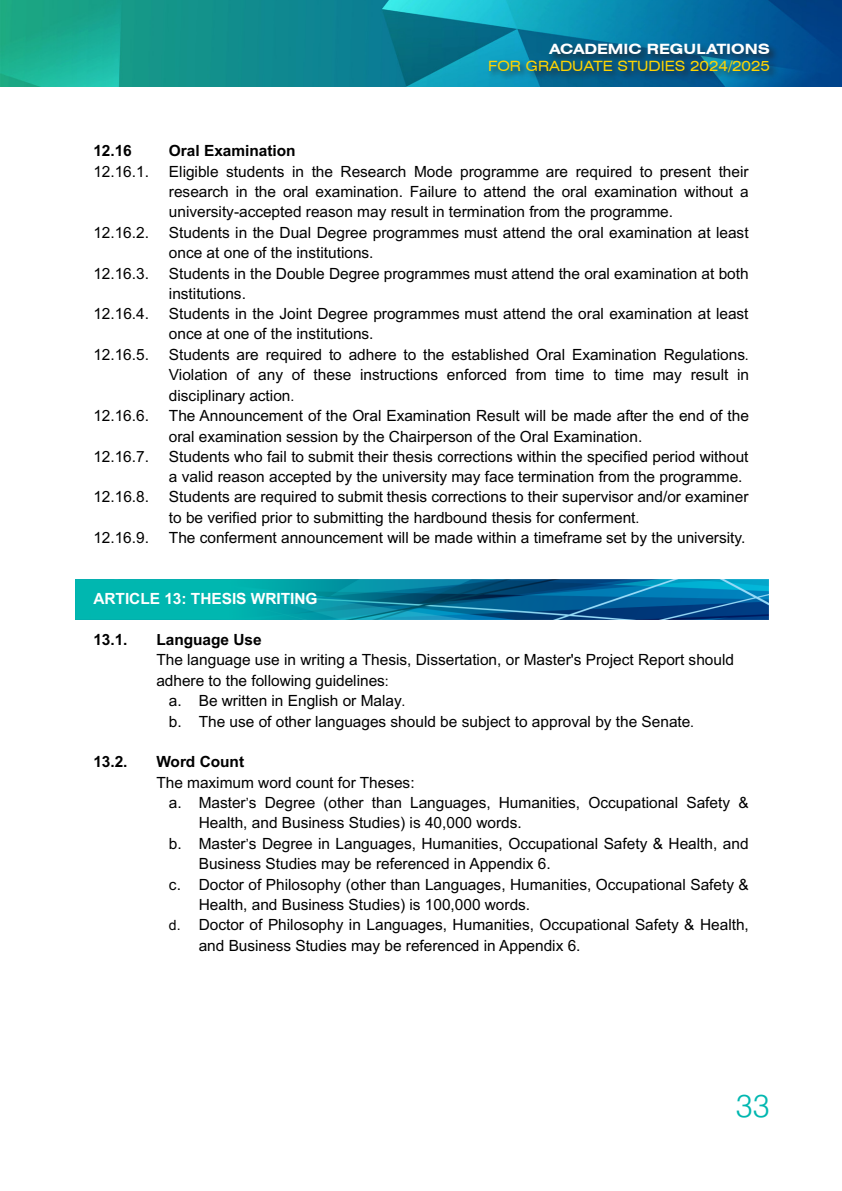
<style>
.page{position:relative;width:842px;height:1191px;background:#fff}
.page>*{position:absolute;margin:0;border:0;box-sizing:border-box;transform-origin:0 0}
.t1{font:300 32px "Swiss 721";color:#00b7b0}
.t2{font:15.4px/20.4px "Arial";color:#000}
.t3{font:700 15.4px "Arial";color:#000}
.t4{font:700 15.4px "Arial";color:#fff}
.t5{font:expanded 14.2px "Swiss 721 BT";color:#ffd401}
.t6{font:700 expanded 14.2px "Swiss 721 BT";color:#fff}
.s1{font-size:14.2px}
</style>
<div class="page">
<img style="left:0;top:0;width:842px;height:87px">
<div style="left:487px;top:43px;width:292px;height:39px;background:#231f20;opacity:.75"></div>
<img style="left:76px;top:580px;width:693px;height:39px">
<p class="t6" style="left:549px;top:41px;width:222px">ACADEMIC REGULATIONS</p>
<p class="t5" style="left:488px;top:58px;width:283px">FOR GRADUATE STUDIES 2024/2025</p>
<p class="t3" style="left:93px;top:140px;width:40px">12.16</p>
<p class="t3" style="left:169px;top:140px;width:128px">Oral Examination</p>
<p class="t2" style="left:93px;top:161px;width:57px">12.16.1.</p>
<p class="t2" style="left:169px;top:161px;width:581px;text-align:justify">Eligible students in the Research Mode programme are required to present their research in the oral examination. Failure to attend the oral examination without a university-accepted reason may result in termination from the programme.</p>
<p class="t2" style="left:93px;top:222px;width:57px">12.16.2.</p>
<p class="t2" style="left:169px;top:222px;width:581px">Students in the Dual Degree programmes must attend the oral examination at least once at one of the institutions.</p>
<p class="t2" style="left:93px;top:263px;width:57px">12.16.3.</p>
<p class="t2" style="left:169px;top:263px;width:581px">Students in the Double Degree programmes must attend the oral examination at both institutions.</p>
<p class="t2" style="left:93px;top:303px;width:57px">12.16.4.</p>
<p class="t2" style="left:169px;top:303px;width:581px">Students in the Joint Degree programmes must attend the oral examination at least once at one of the institutions.</p>
<p class="t2" style="left:93px;top:344px;width:57px">12.16.5.</p>
<p class="t2" style="left:169px;top:344px;width:582px;text-align:justify">Students are required to adhere to the established Oral Examination Regulations<span class="s1">.<br></span>Violation of any of these instructions enforced from time to time may result in disciplinary action<span class="s1">.</span></p>
<p class="t2" style="left:93px;top:405px;width:57px">12.16.6.</p>
<p class="t2" style="left:169px;top:405px;width:581px">The Announcement of the Oral Examination Result will be made after the end of the oral examination session by the Chairperson of the Oral Examination.</p>
<p class="t2" style="left:93px;top:446px;width:57px">12.16.7.</p>
<p class="t2" style="left:169px;top:446px;width:581px">Students who fail to submit their thesis corrections within the specified period without a valid reason accepted by the university may face termination from the programme.</p>
<p class="t2" style="left:93px;top:486px;width:57px">12.16.8.</p>
<p class="t2" style="left:169px;top:486px;width:581px">Students are required to submit thesis corrections to their supervisor and/or examiner to be verified prior to submitting the hardbound thesis for conferment<span class="s1">.</span></p>
<p class="t2" style="left:93px;top:527px;width:57px">12.16.9.</p>
<p class="t2" style="left:169px;top:527px;width:578px">The conferment announcement will be made within a timeframe set by the university.</p>
<p class="t4" style="left:93px;top:588px;width:226px">ARTICLE 13: THESIS WRITING</p>
<p class="t3" style="left:93px;top:629px;width:36px">13.1.</p>
<p class="t3" style="left:156px;top:629px;width:107px">Language Use</p>
<p class="t2" style="left:156px;top:649px;width:579px">The language use in writing a Thesis, Dissertation, or Master's Project Report should</p>
<p class="t2" style="left:156px;top:670px;width:234px">adhere to the following guidelines<span class="s1">:</span></p>
<p class="t2" style="left:169px;top:690px;width:238px">a. Be written in English or Malay<span class="s1">.</span></p>
<p class="t2" style="left:169px;top:711px;width:527px">b. The use of other languages should be subject to approval by the Senate<span class="s1">.</span></p>
<p class="t3" style="left:93px;top:751px;width:36px">13.2.</p>
<p class="t3" style="left:156px;top:751px;width:89px">Word Count</p>
<p class="t2" style="left:156px;top:772px;width:260px">The maximum word count for Theses:</p>
<p class="t2" style="left:169px;top:792px;width:581px">a. Master<span class="s1">’</span>s Degree (other than Languages, Humanities, Occupational Safety &amp;</p>
<p class="t2" style="left:199px;top:812px;width:325px">Health, and Business Studies) is 40,000 words.</p>
<p class="t2" style="left:169px;top:833px;width:581px">b. Master<span class="s1">’</span>s Degree in Languages, Humanities, Occupational Safety &amp; Health, and</p>
<p class="t2" style="left:199px;top:853px;width:354px">Business Studies may be referenced in Appendix 6.</p>
<p class="t2" style="left:169px;top:874px;width:581px">c. Doctor of Philosophy (other than Languages, Humanities, Occupational Safety &amp;</p>
<p class="t2" style="left:199px;top:894px;width:333px">Health, and Business Studies) is 100,000 words.</p>
<p class="t2" style="left:169px;top:914px;width:581px"><span class="s1">d.</span> Doctor of Philosophy in Languages, Humanities, Occupational Safety &amp; Health,</p>
<p class="t2" style="left:199px;top:935px;width:383px">and Business Studies may be referenced in Appendix 6.</p>
<h1 class="t1" style="left:736px;top:1086px;width:36px">33</h1>
</div>
